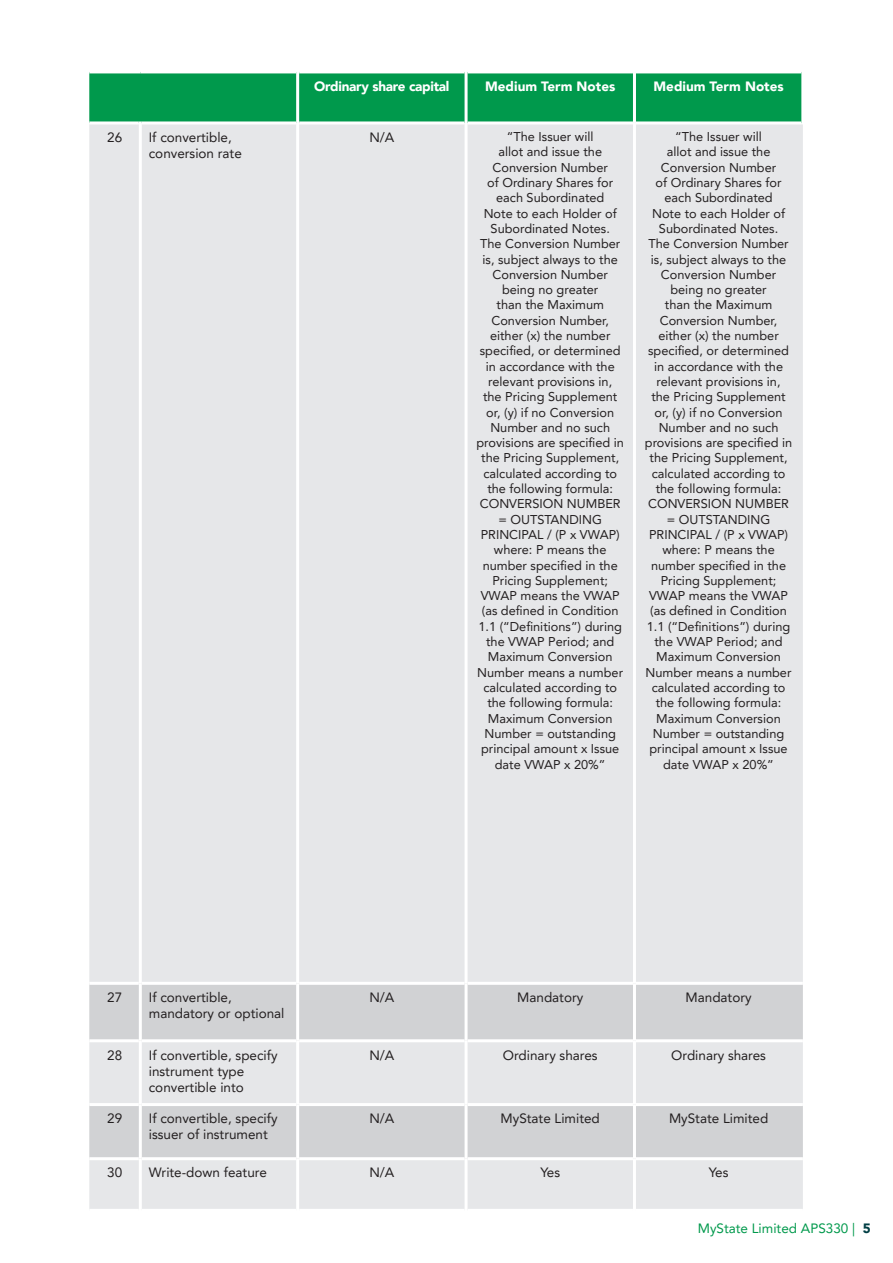
<style>
.page{position:relative;width:893px;height:1263px;background:#fff}
.page>*{position:absolute;margin:0;border:0;box-sizing:border-box;transform-origin:0 0}
.t1{font:13.5px/16.2px "Avenir LT Pro";color:#231f20}
.t2{font:900 13.5px "Avenir LT Pro";color:#fff}
.t3{font:13.5px "Avenir LT Pro";color:#00994c}
.t4{font:900 13.5px "Avenir LT Pro";letter-spacing:-.02em;color:#fff}
.t5{font:12.75px/15.3px "Avenir LT Pro";color:#231f20;text-align:center}
.s1{font-weight:900;color:#003e44}
</style>
<div class="page">
<div style="left:89px;top:73px;width:712px;height:48px;background:#00994c"></div>
<div style="left:89px;top:124px;width:714px;height:1085px;background:#e6e7e9"></div>
<svg style="left:89px;top:985px;width:714px;height:172px;background:#d8d9db"></svg>
<hr style="left:296px;top:70px;width:3px;height:53px;background:#fff">
<hr style="left:465px;top:70px;width:3px;height:53px;background:#fff">
<hr style="left:633px;top:70px;width:3px;height:53px;background:#fff">
<hr style="left:139px;top:121px;width:3px;height:862px;background:#fff">
<hr style="left:296px;top:123px;width:3px;height:860px;background:#fff">
<hr style="left:465px;top:123px;width:3px;height:860px;background:#fff">
<hr style="left:633px;top:123px;width:3px;height:860px;background:#fff">
<hr style="left:139px;top:983px;width:3px;height:58px;background:#fff">
<hr style="left:296px;top:983px;width:3px;height:58px;background:#fff">
<hr style="left:465px;top:983px;width:3px;height:58px;background:#fff">
<hr style="left:633px;top:983px;width:3px;height:58px;background:#fff">
<hr style="left:139px;top:1041px;width:3px;height:63px;background:#fff">
<hr style="left:296px;top:1041px;width:3px;height:63px;background:#fff">
<hr style="left:465px;top:1041px;width:3px;height:63px;background:#fff">
<hr style="left:633px;top:1041px;width:3px;height:63px;background:#fff">
<hr style="left:139px;top:1104px;width:3px;height:55px;background:#fff">
<hr style="left:296px;top:1104px;width:3px;height:55px;background:#fff">
<hr style="left:465px;top:1104px;width:3px;height:55px;background:#fff">
<hr style="left:633px;top:1104px;width:3px;height:55px;background:#fff">
<hr style="left:139px;top:1159px;width:3px;height:53px;background:#fff">
<hr style="left:296px;top:1159px;width:3px;height:53px;background:#fff">
<hr style="left:465px;top:1159px;width:3px;height:53px;background:#fff">
<hr style="left:633px;top:1159px;width:3px;height:53px;background:#fff">
<hr style="left:89px;top:982px;width:50px;height:3px;background:#fff">
<hr style="left:142px;top:982px;width:154px;height:3px;background:#fff">
<hr style="left:299px;top:982px;width:166px;height:3px;background:#fff">
<hr style="left:468px;top:982px;width:165px;height:3px;background:#fff">
<hr style="left:636px;top:982px;width:167px;height:3px;background:#fff">
<hr style="left:89px;top:1103px;width:50px;height:3px;background:#fff">
<hr style="left:142px;top:1103px;width:154px;height:3px;background:#fff">
<hr style="left:299px;top:1103px;width:166px;height:3px;background:#fff">
<hr style="left:468px;top:1103px;width:165px;height:3px;background:#fff">
<hr style="left:636px;top:1103px;width:167px;height:3px;background:#fff">
<hr style="left:89px;top:1039px;width:50px;height:3px;background:#fff">
<hr style="left:142px;top:1039px;width:154px;height:3px;background:#fff">
<hr style="left:299px;top:1039px;width:166px;height:3px;background:#fff">
<hr style="left:468px;top:1039px;width:165px;height:3px;background:#fff">
<hr style="left:636px;top:1039px;width:167px;height:3px;background:#fff">
<hr style="left:89px;top:1157px;width:50px;height:3px;background:#fff">
<hr style="left:142px;top:1157px;width:154px;height:3px;background:#fff">
<hr style="left:299px;top:1157px;width:166px;height:3px;background:#fff">
<hr style="left:468px;top:1157px;width:165px;height:3px;background:#fff">
<hr style="left:636px;top:1157px;width:167px;height:3px;background:#fff">
<p class="t4" style="left:314px;top:78px;width:137px">Ordinary share capital</p>
<p class="t2" style="left:485px;top:78px;width:132px">Medium Term Notes</p>
<p class="t2" style="left:654px;top:78px;width:132px">Medium Term Notes</p>
<p class="t1" style="left:107px;top:129px;width:17px">26</p>
<p class="t1" style="left:149px;top:129px;width:95px">If convertible, conversion rate</p>
<p class="t1" style="left:369px;top:129px;width:27px">N/A</p>
<p class="t5" style="left:476px;top:129px;width:149px">“The Issuer will<br>allot and issue the<br>Conversion Number<br>of Ordinary Shares for each Subordinated<br>Note to each Holder of<br>Subordinated Notes.<br>The Conversion Number is, subject always to the<br>Conversion Number being no greater<br>than the Maximum<br>Conversion Number, either (x) the number specified, or determined in accordance with the relevant provisions in,<br>the Pricing Supplement or, (y) if no Conversion<br>Number and no such provisions are specified in the Pricing Supplement, calculated according to the following formula:<br>CONVERSION NUMBER = OUTSTANDING<br>PRINCIPAL / (P x VWAP) where: P means the number specified in the<br>Pricing Supplement;<br>VWAP means the VWAP (as defined in Condition<br>1.1 (“Definitions”) during the VWAP Period; and<br>Maximum Conversion<br>Number means a number calculated according to the following formula:<br>Maximum Conversion<br>Number = outstanding principal amount x Issue date VWAP x 20%”</p>
<p class="t5" style="left:645px;top:129px;width:149px">“The Issuer will<br>allot and issue the<br>Conversion Number<br>of Ordinary Shares for each Subordinated<br>Note to each Holder of<br>Subordinated Notes.<br>The Conversion Number is, subject always to the<br>Conversion Number being no greater<br>than the Maximum<br>Conversion Number, either (x) the number specified, or determined in accordance with the relevant provisions in,<br>the Pricing Supplement or, (y) if no Conversion<br>Number and no such provisions are specified in the Pricing Supplement, calculated according to the following formula:<br>CONVERSION NUMBER = OUTSTANDING<br>PRINCIPAL / (P x VWAP) where: P means the number specified in the<br>Pricing Supplement;<br>VWAP means the VWAP (as defined in Condition<br>1.1 (“Definitions”) during the VWAP Period; and<br>Maximum Conversion<br>Number means a number calculated according to the following formula:<br>Maximum Conversion<br>Number = outstanding principal amount x Issue date VWAP x 20%”</p>
<p class="t1" style="left:107px;top:989px;width:17px">27</p>
<p class="t1" style="left:149px;top:989px;width:137px">If convertible, mandatory or optional</p>
<p class="t1" style="left:369px;top:989px;width:27px">N/A</p>
<p class="t1" style="left:517px;top:989px;width:68px">Mandatory</p>
<p class="t1" style="left:686px;top:989px;width:68px">Mandatory</p>
<p class="t1" style="left:107px;top:1046px;width:17px">28</p>
<p class="t1" style="left:149px;top:1046px;width:130px">If convertible, specify instrument type convertible into</p>
<p class="t1" style="left:369px;top:1046px;width:27px">N/A</p>
<p class="t1" style="left:503px;top:1046px;width:96px">Ordinary shares</p>
<p class="t1" style="left:671px;top:1046px;width:96px">Ordinary shares</p>
<p class="t1" style="left:107px;top:1110px;width:17px">29</p>
<p class="t1" style="left:149px;top:1110px;width:130px">If convertible, specify issuer of instrument</p>
<p class="t1" style="left:369px;top:1110px;width:27px">N/A</p>
<p class="t1" style="left:501px;top:1110px;width:101px">MyState Limited</p>
<p class="t1" style="left:669px;top:1110px;width:101px">MyState Limited</p>
<p class="t1" style="left:107px;top:1164px;width:17px">30</p>
<p class="t1" style="left:149px;top:1164px;width:120px">Write-down feature</p>
<p class="t1" style="left:369px;top:1164px;width:27px">N/A</p>
<p class="t1" style="left:540px;top:1164px;width:21px">Yes</p>
<p class="t1" style="left:709px;top:1164px;width:21px">Yes</p>
<p class="t3" style="left:698px;top:1220px;width:174px">MyState Limited APS330 | <span class="s1">5</span></p>
</div>
